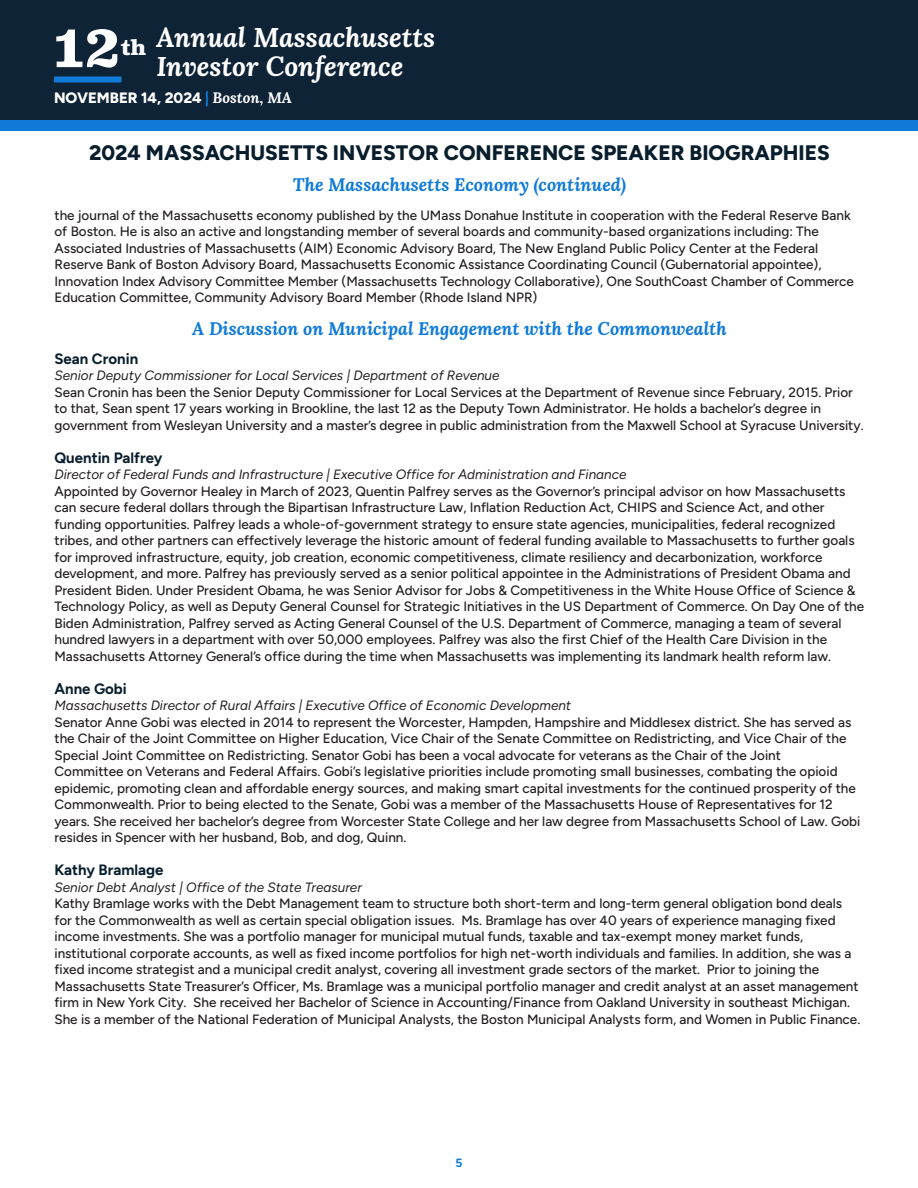
<style>
.page{position:relative;width:918px;height:1188px;background:#fff}
.page>*{position:absolute;margin:0;border:0;box-sizing:border-box;transform-origin:0 0}
.t1{font:700 54px "Clarendon Text Pro";color:#fff}
.t2{font:italic 700 27px/28.5px "Lora";color:#fff;text-align:center}
.t3{font:800 21px "Figtree";color:#091e2d}
.t4{font:italic 700 18px "Lora";color:#0f7ad8}
.t5{font:700 15px "Figtree";color:#091e2d}
.t6{font:800 15px "Figtree";color:#fff}
.t7{font:500 13.5px/16.5px "Figtree";color:#231f20}
.t8{font:italic 13.5px "Figtree";color:#231f20}
.t9{font:700 12px "Figtree";color:#0f7ad8}
.s1{color:#0f7ad8}
.s2{font-family:"Lora";font-weight:700;font-style:italic}
</style>
<div class="page">
<div style="left:0;top:0;width:918px;height:125px;background:#0f2337"></div>
<div style="left:54px;top:76px;width:68px;height:6px;background:#0f7ad8"></div>
<div style="left:0;top:120px;width:918px;height:11px;background:#0f7ad8"></div>
<h1 class="t1" style="left:54px;top:16px;width:68px">12</h1>
<h2 class="t2" style="left:121px;top:23px;width:316px"><sub>th</sub> Annual Massachusetts<br>Investor Conference</h2>
<p class="t6" style="left:54px;top:89px;width:239px">NOVEMBER 14, 2024 <span class="s1">|</span> <span class="s2">Boston, MA</span></p>
<h3 class="t3" style="left:89px;top:140px;width:742px">2024 MASSACHUSETTS INVESTOR CONFERENCE SPEAKER BIOGRAPHIES</h3>
<p class="t4" style="left:293px;top:172px;width:335px">The Massachusetts Economy (continued)</p>
<p class="t7" style="left:54px;top:207px;width:798px">the journal of the Massachusetts economy published by the UMass Donahue Institute in cooperation with the Federal Reserve Bank of Boston. He is also an active and longstanding member of several boards and community-based organizations including: The</p>
<p class="t7" style="left:54px;top:240px;width:801px">Associated Industries of Massachusetts (AIM) Economic Advisory Board, The New England Public Policy Center at the Federal Reserve Bank of Boston Advisory Board, Massachusetts Economic Assistance Coordinating Council (Gubernatorial appointee), Innovation Index Advisory Committee Member (Massachusetts Technology Collaborative), One SouthCoast Chamber of Commerce Education Committee, Community Advisory Board Member (Rhode Island NPR)</p>
<p class="t4" style="left:192px;top:316px;width:536px">A Discussion on Municipal Engagement with the Commonwealth</p>
<p class="t5" style="left:54px;top:350px;width:85px">Sean Cronin</p>
<p class="t8" style="left:54px;top:368px;width:447px">Senior Deputy Commissioner for Local Services | Department of Revenue</p>
<p class="t7" style="left:54px;top:384px;width:800px">Sean Cronin has been the Senior Deputy Commissioner for Local Services at the Department of Revenue since February, 2015. Prior to that, Sean spent 17 years working in Brookline, the last 12 as the Deputy Town Administrator. He holds a bachelor’s degree in</p>
<p class="t7" style="left:54px;top:417px;width:811px">government from Wesleyan University and a master’s degree in public administration from the Maxwell School at Syracuse University.</p>
<p class="t5" style="left:54px;top:449px;width:110px">Quentin Palfrey</p>
<p class="t8" style="left:54px;top:467px;width:574px">Director of Federal Funds and Infrastructure | Executive Office for Administration and Finance</p>
<p class="t7" style="left:54px;top:483px;width:793px">Appointed by Governor Healey in March of 2023, Quentin Palfrey serves as the Governor’s principal advisor on how Massachusetts can secure federal dollars through the Bipartisan Infrastructure Law, Inflation Reduction Act, CHIPS and Science Act, and other</p>
<p class="t7" style="left:54px;top:516px;width:811px">funding opportunities. Palfrey leads a whole-of-government strategy to ensure state agencies, municipalities, federal recognized tribes, and other partners can effectively leverage the historic amount of federal funding available to Massachusetts to further goals for improved infrastructure, equity, job creation, economic competitiveness, climate resiliency and decarbonization, workforce development, and more. Palfrey has previously served as a senior political appointee in the Administrations of President Obama and President Biden. Under President Obama, he was Senior Advisor for Jobs &amp; Competitiveness in the White House Office of Science &amp; Technology Policy, as well as Deputy General Counsel for Strategic Initiatives in the US Department of Commerce. On Day One of the Biden Administration, Palfrey served as Acting General Counsel of the U.S. Department of Commerce, managing a team of several hundred lawyers in a department with over 50,000 employees. Palfrey was also the first Chief of the Health Care Division in the</p>
<p class="t7" style="left:54px;top:648px;width:778px">Massachusetts Attorney General’s office during the time when Massachusetts was implementing its landmark health reform law.</p>
<p class="t5" style="left:54px;top:680px;width:74px">Anne Gobi</p>
<p class="t8" style="left:54px;top:698px;width:518px">Massachusetts Director of Rural Affairs | Executive Office of Economic Development</p>
<p class="t7" style="left:54px;top:714px;width:798px">Senator Anne Gobi was elected in 2014 to represent the Worcester, Hampden, Hampshire and Middlesex district. She has served as the Chair of the Joint Committee on Higher Education, Vice Chair of the Senate Committee on Redistricting, and Vice Chair of the<br>Special Joint Committee on Redistricting. Senator Gobi has been a vocal advocate for veterans as the Chair of the Joint</p>
<p class="t7" style="left:54px;top:763px;width:807px">Committee on Veterans and Federal Affairs. Gobi’s legislative priorities include promoting small businesses, combating the opioid epidemic, promoting clean and affordable energy sources, and making smart capital investments for the continued prosperity of the Commonwealth. Prior to being elected to the Senate, Gobi was a member of the Massachusetts House of Representatives for 12 years. She received her bachelor’s degree from Worcester State College and her law degree from Massachusetts School of Law. Gobi resides in Spencer with her husband, Bob, and dog, Quinn.</p>
<p class="t5" style="left:54px;top:861px;width:111px">Kathy Bramlage</p>
<p class="t8" style="left:54px;top:880px;width:309px">Senior Debt Analyst | Office of the State Treasurer</p>
<p class="t7" style="left:54px;top:895px;width:789px">Kathy Bramlage works with the Debt Management team to structure both short-term and long-term general obligation bond deals</p>
<p class="t7" style="left:54px;top:912px;width:783px">for the Commonwealth as well as certain special obligation issues. Ms. Bramlage has over 40 years of experience managing fixed income investments. She was a portfolio manager for municipal mutual funds, taxable and tax-exempt money market funds,</p>
<p class="t7" style="left:54px;top:945px;width:799px">institutional corporate accounts, as well as fixed income portfolios for high net-worth individuals and families. In addition, she was a fixed income strategist and a municipal credit analyst, covering all investment grade sectors of the market. Prior to joining the</p>
<p class="t7" style="left:54px;top:978px;width:807px">Massachusetts State Treasurer’s Officer, Ms. Bramlage was a municipal portfolio manager and credit analyst at an asset management firm in New York City. She received her Bachelor of Science in Accounting/Finance from Oakland University in southeast Michigan.<br>She is a member of the National Federation of Municipal Analysts, the Boston Municipal Analysts form, and Women in Public Finance.</p>
<p class="t9" style="left:456px;top:1156px;width:8px">5</p>
</div>
